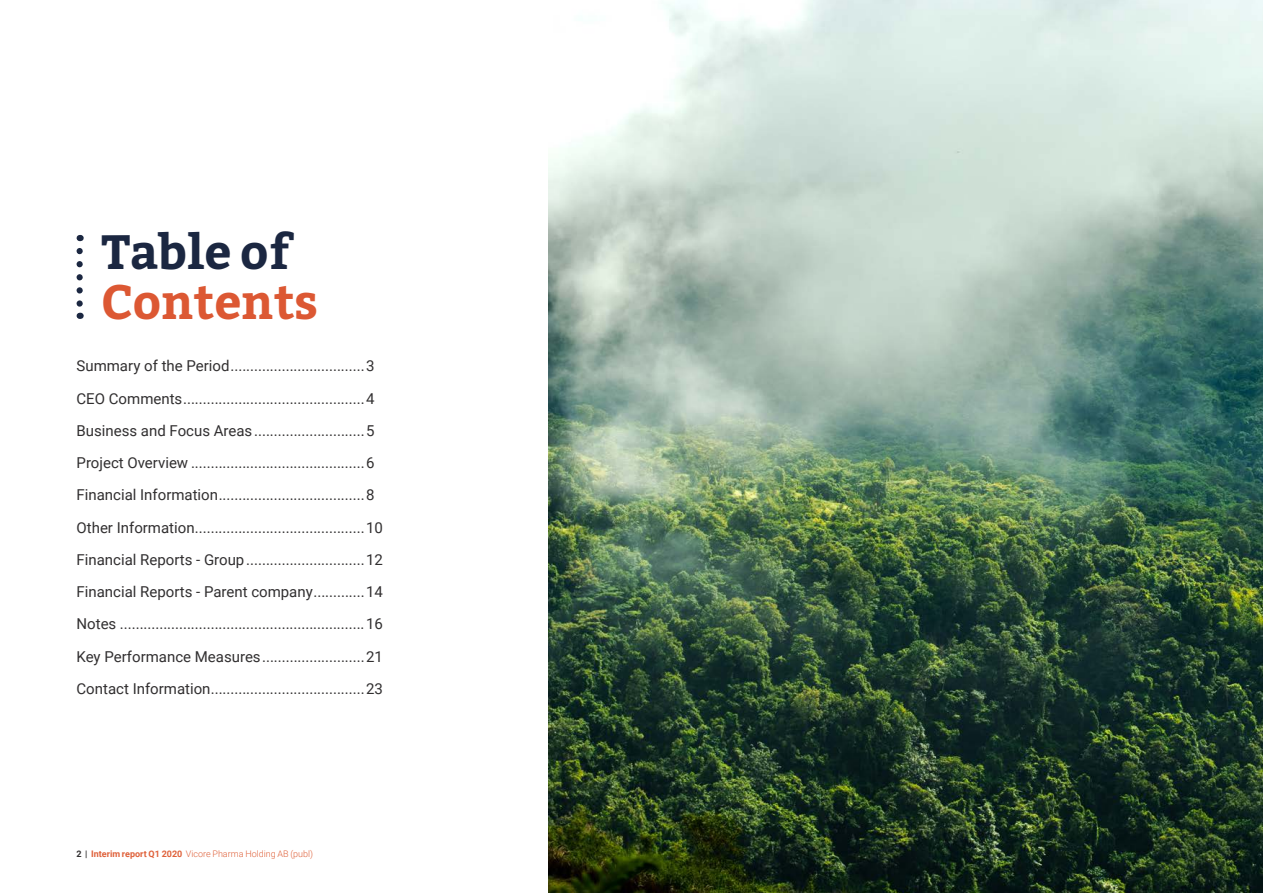
<style>
.page{position:relative;width:1263px;height:893px;background:#fff}
.page>*{position:absolute;margin:0;border:0;box-sizing:border-box;transform-origin:0 0}
.Vicore_-_Rubrik_1{font:700 48px/49.5px "Bitter";color:#dc5833}
.Vicore_-_innehållsfö{font:15px "Roboto";color:#312f30}
.t1{font:300 9px "Roboto";color:#df613a}
.s1{color:#1b2741}
.s2{font-weight:700;color:#312f30}
.s3{font-weight:700}
</style>
<div class="page">
<svg style="left:77px;top:251px;width:6px;height:68px"></svg>
<img style="left:549px;top:0;width:714px;height:893px">
<p class="Vicore_-_Rubrik_1" style="left:101px;top:228px;width:218px"><span class="s1">Table of<br></span>Contents</p>
<p class="Vicore_-_innehållsfö" style="left:77px;top:355px;width:299px">Summary of the Period..................................3</p>
<p class="Vicore_-_innehållsfö" style="left:77px;top:388px;width:299px">CEO Comments..............................................4</p>
<p class="Vicore_-_innehållsfö" style="left:77px;top:420px;width:299px">Business and Focus Areas............................5</p>
<p class="Vicore_-_innehållsfö" style="left:77px;top:452px;width:299px">Project Overview ............................................6</p>
<p class="Vicore_-_innehållsfö" style="left:77px;top:484px;width:299px">Financial Information.....................................8</p>
<p class="Vicore_-_innehållsfö" style="left:77px;top:517px;width:308px">Other Information...........................................10</p>
<p class="Vicore_-_innehållsfö" style="left:77px;top:549px;width:308px">Financial Reports - Group..............................12</p>
<p class="Vicore_-_innehållsfö" style="left:77px;top:581px;width:308px">Financial Reports - Parent company.............14</p>
<p class="Vicore_-_innehållsfö" style="left:77px;top:613px;width:308px">Notes ..............................................................16</p>
<p class="Vicore_-_innehållsfö" style="left:77px;top:646px;width:308px">Key Performance Measures..........................21</p>
<p class="Vicore_-_innehållsfö" style="left:77px;top:678px;width:308px">Contact Information.......................................23</p>
<p class="t1" style="left:77px;top:847px;width:238px"><span class="s2">2 |</span> <span class="s3">Interim report Q1 2020</span> Vicore Pharma Holding AB (publ)</p>
</div>
